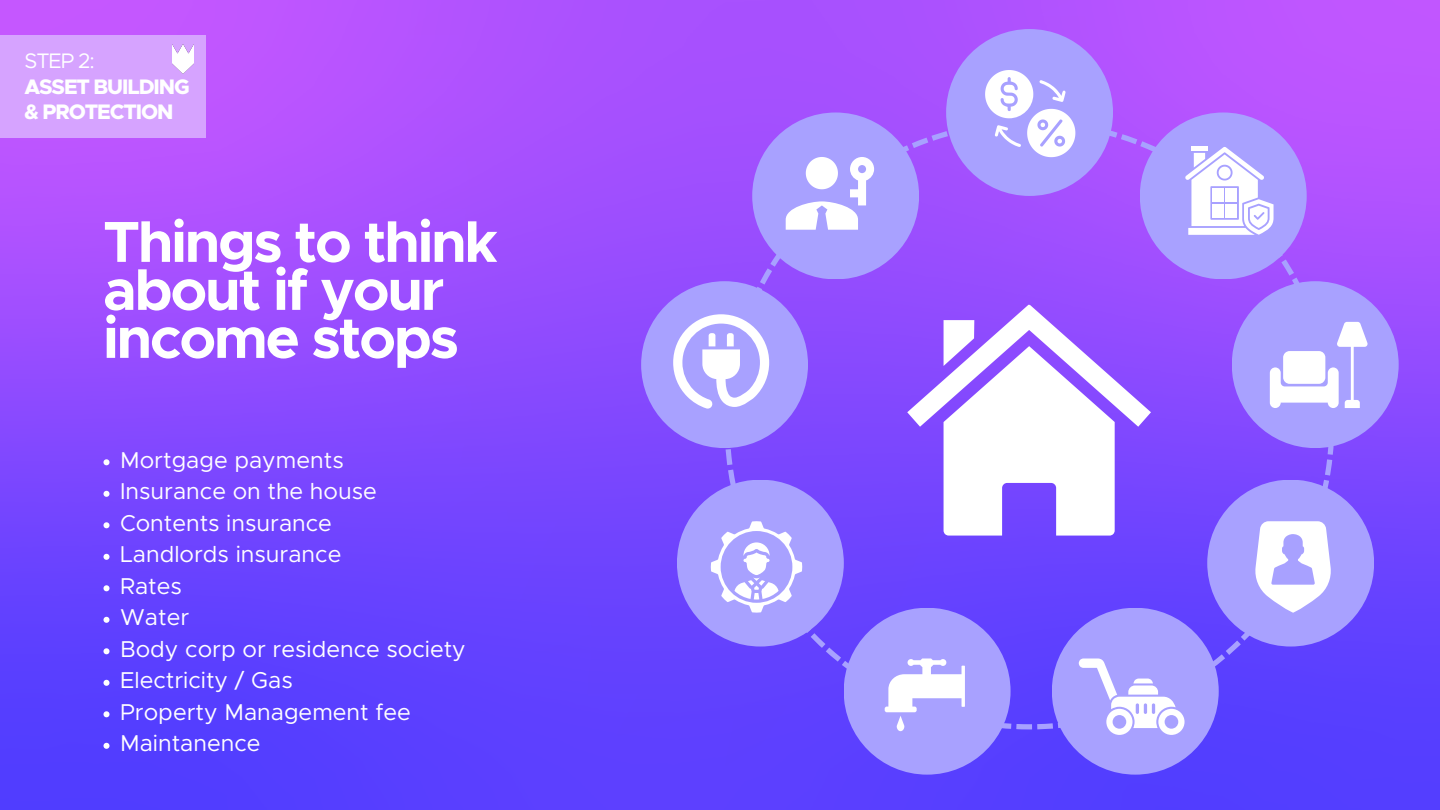
<style>
.page{position:relative;width:1440px;height:810px;background:#fff}
.page>*{position:absolute;margin:0;border:0;box-sizing:border-box;transform-origin:0 0}
.t1{font:700 58px/48px "Metropolis";letter-spacing:-.04em;color:#fff}
.t2{font:23px/31.5px "Metropolis";color:#fff}
.t3{font:800 21.1px/25.5px "Metropolis";letter-spacing:-.055em;color:#fff}
.t4{font:21.1px "Metropolis";color:#fff}
</style>
<div class="page">
<img style="left:0;top:0;width:1440px;height:810px">
<svg style="left:725px;top:120px;width:609px;height:609px;background:#8149fe"></svg>
<div style="left:1052px;top:608px;width:167px;height:167px;background:#a8a1ff;border-radius:50%"></div>
<div style="left:844px;top:608px;width:167px;height:167px;background:#a8a1ff;border-radius:50%"></div>
<div style="left:677px;top:480px;width:167px;height:167px;background:#a8a1ff;border-radius:50%"></div>
<div style="left:641px;top:281px;width:167px;height:167px;background:#a8a1ff;border-radius:50%"></div>
<div style="left:752px;top:112px;width:167px;height:167px;background:#a8a1ff;border-radius:50%"></div>
<div style="left:946px;top:29px;width:167px;height:167px;background:#a8a1ff;border-radius:50%"></div>
<div style="left:1140px;top:112px;width:167px;height:167px;background:#a8a1ff;border-radius:50%"></div>
<div style="left:1207px;top:480px;width:167px;height:167px;background:#a8a1ff;border-radius:50%"></div>
<div style="left:1232px;top:281px;width:167px;height:167px;background:#a8a1ff;border-radius:50%"></div>
<svg style="left:885px;top:658px;width:80px;height:73px"></svg>
<svg style="left:786px;top:157px;width:88px;height:73px"></svg>
<svg style="left:1270px;top:322px;width:98px;height:86px"></svg>
<svg style="left:985px;top:70px;width:90px;height:87px"></svg>
<svg style="left:1255px;top:521px;width:76px;height:92px"></svg>
<svg style="left:1079px;top:659px;width:106px;height:76px"></svg>
<svg style="left:711px;top:521px;width:91px;height:92px"></svg>
<svg style="left:1185px;top:147px;width:89px;height:88px"></svg>
<svg style="left:673px;top:314px;width:96px;height:95px"></svg>
<svg style="left:104px;top:459px;width:6px;height:6px"></svg>
<svg style="left:104px;top:491px;width:6px;height:6px"></svg>
<svg style="left:104px;top:522px;width:6px;height:6px"></svg>
<svg style="left:104px;top:554px;width:6px;height:6px"></svg>
<svg style="left:104px;top:585px;width:6px;height:6px"></svg>
<svg style="left:104px;top:617px;width:6px;height:6px"></svg>
<svg style="left:104px;top:648px;width:6px;height:6px"></svg>
<svg style="left:104px;top:680px;width:6px;height:6px"></svg>
<svg style="left:104px;top:711px;width:6px;height:6px"></svg>
<svg style="left:104px;top:743px;width:6px;height:6px"></svg>
<svg style="left:907px;top:305px;width:244px;height:231px"></svg>
<div style="left:0;top:36px;width:205px;height:102px;background:#d6a3ff"></div>
<img style="left:172px;top:45px;width:22px;height:28px">
<p class="t4" style="left:25px;top:52px;width:72px">STEP 2:</p>
<p class="t3" style="left:25px;top:75px;width:167px">ASSET BUILDING &amp; PROTECTION</p>
<h1 class="t1" style="left:103px;top:221px;width:396px">Things to think about if your income stops</h1>
<p class="t2" style="left:120px;top:445px;width:347px">Mortgage payments<br>Insurance on the house<br>Contents insurance<br>Landlords insurance<br>Rates<br>Water<br>Body corp or residence society<br>Electricity / Gas<br>Property Management fee<br>Maintanence</p>
</div>
